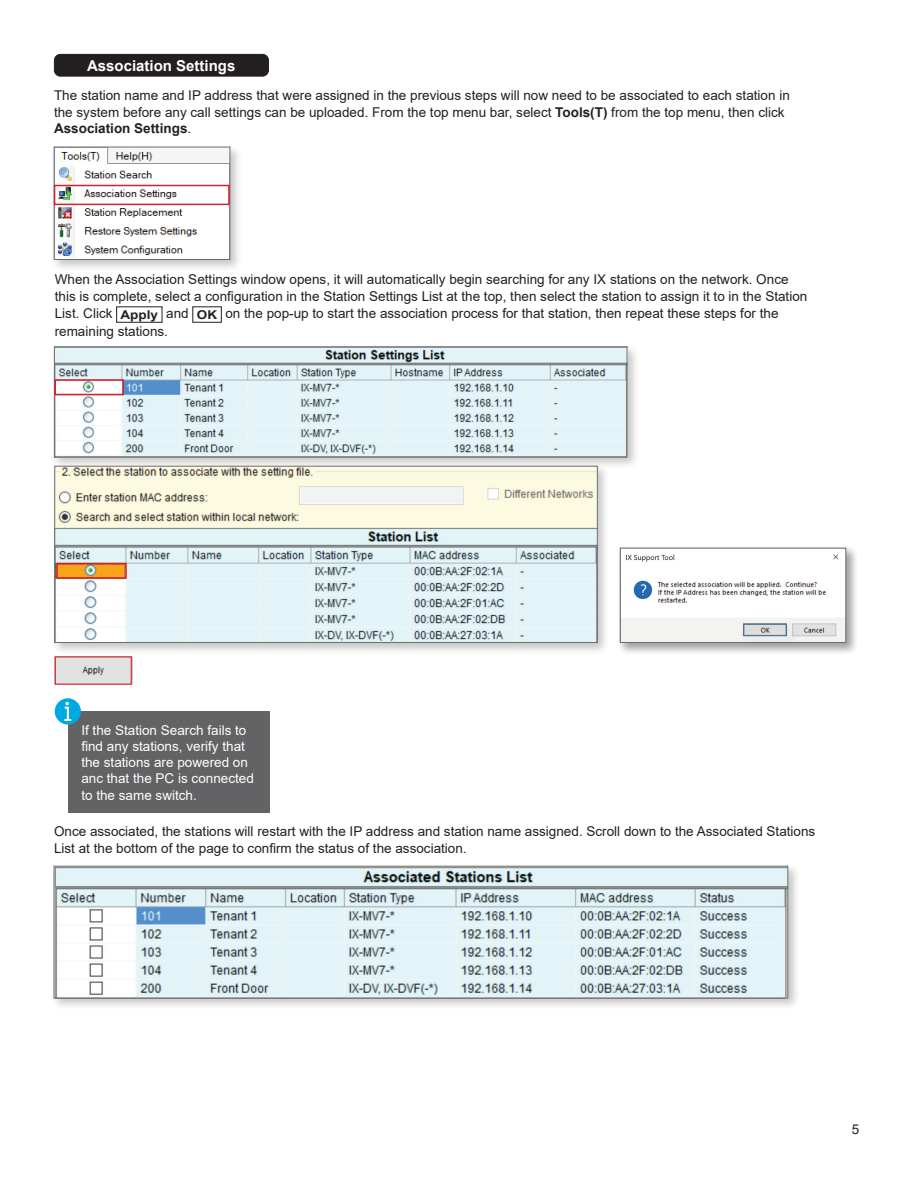
<style>
.page{position:relative;width:918px;height:1188px;background:#fff}
.page>*{position:absolute;margin:0;border:0;box-sizing:border-box;transform-origin:0 0}
.t1{font:700 15px "Arial";color:#fff}
.t2{font:13.5px/16.5px "Arial";color:#231f20}
.t3{font:13.5px/16.2px "Arial";color:#fff}
.s1{font-weight:700}
.s2{font-weight:700;font-size:12.15px}
</style>
<div class="page">
<div style="left:116px;top:306px;width:46px;height:17px;border:1px solid #231f20"></div>
<div style="left:192px;top:306px;width:30px;height:17px;border:1px solid #231f20"></div>
<div style="left:51px;top:863px;width:750px;height:148px;background:#231f20;opacity:.25"></div>
<img style="left:56px;top:868px;width:730px;height:129px">
<div style="left:54px;top:866px;width:734px;height:133px;border:1px solid #6c6d70"></div>
<img style="left:57px;top:658px;width:73px;height:25px">
<div style="left:55px;top:656px;width:77px;height:29px;border:1px solid #d1232a"></div>
<div style="left:51px;top:144px;width:192px;height:128px;background:#231f20;opacity:.25"></div>
<img style="left:56px;top:149px;width:172px;height:109px">
<div style="left:54px;top:147px;width:176px;height:113px;border:1px solid #6c6d70"></div>
<div style="left:54px;top:185px;width:176px;height:20px;border:2px solid #d1232a"></div>
<div style="left:51px;top:343px;width:589px;height:127px;background:#231f20;opacity:.25"></div>
<img style="left:56px;top:348px;width:569px;height:108px">
<div style="left:54px;top:346px;width:573px;height:112px;border:1px solid #6c6d70"></div>
<div style="left:54px;top:379px;width:70px;height:16px;border:2px solid #d1232a"></div>
<div style="left:51px;top:463px;width:559px;height:193px;background:#231f20;opacity:.25"></div>
<img style="left:56px;top:468px;width:540px;height:173px">
<div style="left:54px;top:466px;width:544px;height:177px;border:1px solid #6c6d70"></div>
<div style="left:56px;top:563px;width:71px;height:16px;border:2px solid #d1232a"></div>
<div style="left:68px;top:711px;width:202px;height:102px;background:#636366"></div>
<div style="left:55px;top:698px;width:26px;height:27px;background:#00a8e4;border-radius:50%"></div>
<svg style="left:64px;top:702px;width:7px;height:19px"></svg>
<div style="left:617px;top:545px;width:242px;height:110px;background:#231f20;opacity:.25"></div>
<img style="left:622px;top:550px;width:222px;height:91px">
<div style="left:620px;top:548px;width:226px;height:95px;border:1px solid #6c6d70"></div>
<div style="left:740px;top:621px;width:59px;height:27px;background:#231f20;opacity:.25"></div>
<div style="left:743px;top:624px;width:44px;height:12px;border:1px solid #6c6d70"></div>
<div style="left:54px;top:54px;width:215px;height:22px;background:#231f20;border-radius:6px"></div>
<div style="left:54px;top:54px;width:215px;height:22px;border:1px solid #231f20;border-radius:6px"></div>
<p class="t1" style="left:87px;top:55px;width:150px">Association Settings</p>
<p class="t2" style="left:54px;top:87px;width:737px">The station name and IP address that were assigned in the previous steps will now need to be associated to each station in the system before any call settings can be uploaded. From the top menu bar, select <span class="s1">Tools(T)</span> from the top menu, then click<br><span class="s1">Association Settings</span>.</p>
<p class="t2" style="left:55px;top:270px;width:754px;line-height:17.2px">When the Association Settings window opens, it will automatically begin searching for any IX stations on the network. Once this is complete, select a configuration in the Station Settings List at the top, then select the station to assign it to in the Station List. Click <span class="s2">Apply</span> and <span class="s2">OK</span> on the pop-up to start the association process for that station, then repeat these steps for the remaining stations.</p>
<p class="t3" style="left:81px;top:722px;width:174px">If the Station Search fails to find any stations, verify that the stations are powered on anc that the PC is connected to the same switch.</p>
<p class="t2" style="left:54px;top:823px;width:763px">Once associated, the stations will restart with the IP address and station name assigned. Scroll down to the Associated Stations<br>List at the bottom of the page to confirm the status of the association.</p>
<p class="t2" style="left:852px;top:1121px;width:9px">5</p>
</div>
